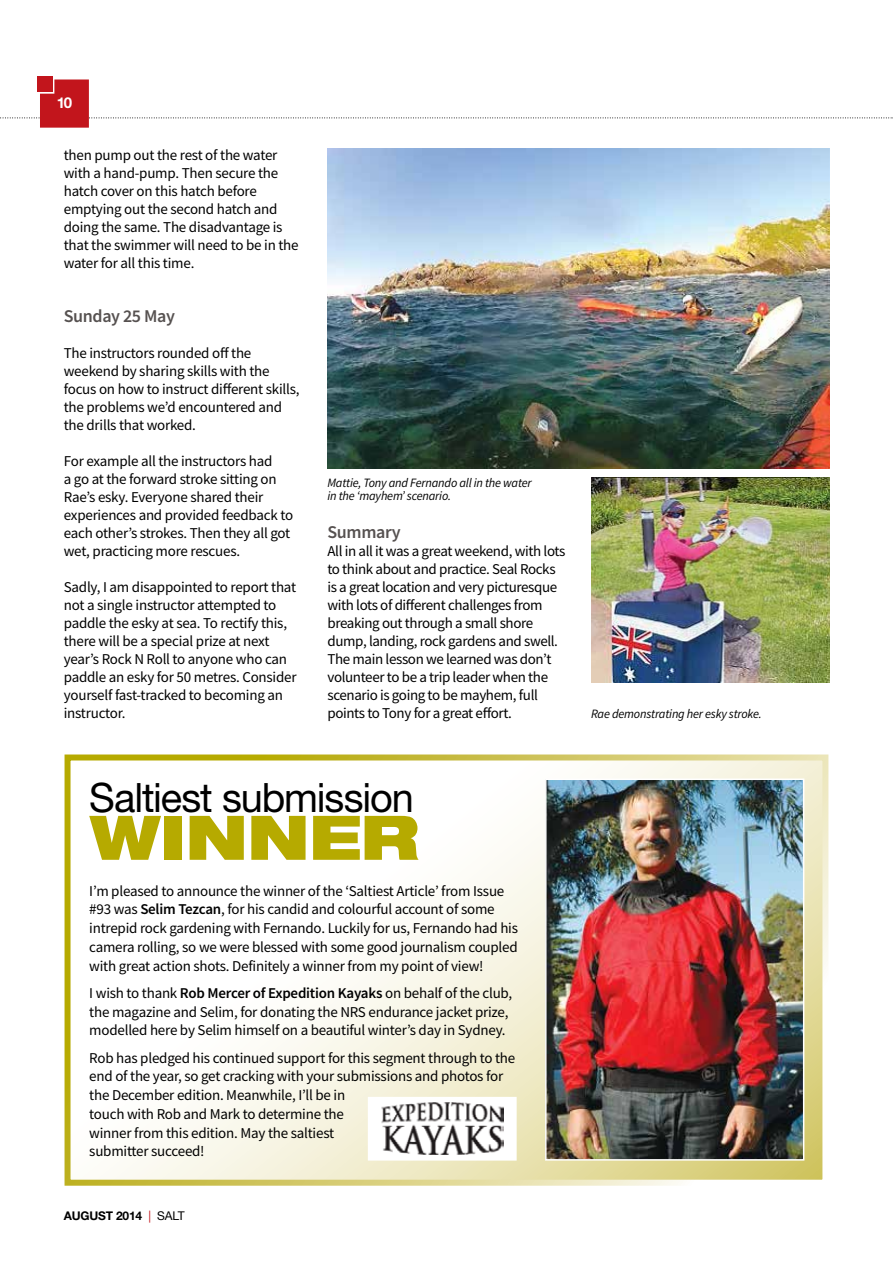
<style>
.page{position:relative;width:893px;height:1263px;background:#fff}
.page>*{position:absolute;margin:0;border:0;box-sizing:border-box;transform-origin:0 0}
.t1{font:900 expanded 61.5px "Helvetica Neue";letter-spacing:-.015em;color:#b6aa00}
.t2{font:40.5px "Helvetica Neue";letter-spacing:-.025em;color:#000}
.t3{font:600 18px "Source Sans Pro";letter-spacing:-.02em;color:#565150}
.t4{font:15px/18px "Source Sans Pro";letter-spacing:-.015em;color:#000}
.t5{font:700 15px "Helvetica Neue";color:#fff}
.t6{font:italic 12.75px/13.5px "Source Sans Pro";letter-spacing:-.015em;color:#000}
.t7{font:700 12px "Helvetica Neue";letter-spacing:-.015em;color:#000}
.s1{font-weight:600}
.s2{font-weight:400;color:#c2151c}
.s3{font-weight:400}
</style>
<div class="page">
<img style="left:327px;top:149px;width:502px;height:320px">
<img style="left:591px;top:477px;width:238px;height:205px">
<svg style="left:111px;top:761px;width:710px;height:418px"></svg>
<div style="left:65px;top:754px;width:763px;height:432px;border:6px solid #fff"></div>
<img style="left:548px;top:781px;width:253px;height:376px">
<div style="left:545px;top:778px;width:259px;height:382px;border:2px solid #fff"></div>
<svg style="left:0;top:79px;width:893px;height:49px"></svg>
<div style="left:37px;top:77px;width:16px;height:15px;background:#c2151c"></div>
<div style="left:368px;top:1097px;width:148px;height:63px;background:#fff"></div>
<img style="left:381px;top:1103px;width:122px;height:52px">
<p class="t5" style="left:57px;top:93px;width:17px">10</p>
<p class="t4" style="left:64px;top:146px;width:236px">then pump out the rest of the water with a hand-pump. Then secure the hatch cover on this hatch before emptying out the second hatch and doing the same. The disadvantage is that the swimmer will need to be in the water for all this time.</p>
<p class="t3" style="left:64px;top:304px;width:113px">Sunday 25 May</p>
<p class="t4" style="left:64px;top:344px;width:237px">The instructors rounded off the weekend by sharing skills with the focus on how to instruct different skills, the problems we’d encountered and the drills that worked.</p>
<p class="t4" style="left:64px;top:452px;width:231px">For example all the instructors had<br>a go at the forward stroke sitting on Rae’s esky. Everyone shared their experiences and provided feedback to each other’s strokes. Then they all got wet, practicing more rescues.</p>
<p class="t4" style="left:64px;top:578px;width:234px">Sadly, I am disappointed to report that not a single instructor attempted to paddle the esky at sea. To rectify this, there will be a special prize at next year’s Rock N Roll to anyone who can paddle an esky for 50 metres. Consider yourself fast-tracked to becoming an instructor.</p>
<p class="t6" style="left:327px;top:476px;width:206px">Mattie, Tony and Fernando all in the water in the ‘mayhem’ scenario.</p>
<p class="t3" style="left:327px;top:520px;width:75px">Summary</p>
<p class="t4" style="left:327px;top:542px;width:239px">All in all it was a great weekend, with lots to think about and practice. Seal Rocks is a great location and very picturesque with lots of different challenges from breaking out through a small shore dump, landing, rock gardens and swell.<br>The main lesson we learned was don’t volunteer to be a trip leader when the scenario is going to be mayhem, full points to Tony for a great effort.</p>
<h2 class="t2" style="left:89px;top:773px;width:326px">Saltiest submission</h2>
<h1 class="t1" style="left:89px;top:798px;width:332px">WINNER</h1>
<p class="t4" style="left:89px;top:881px;width:430px;line-height:18.8px">I’m pleased to announce the winner of the ‘Saltiest Article’ from Issue #93 was <span class="s1">Selim Tezcan</span>, for his candid and colourful account of some intrepid rock gardening with Fernando. Luckily for us, Fernando had his camera rolling, so we were blessed with some good journalism coupled with great action shots. Definitely a winner from my point of view!</p>
<p class="t4" style="left:89px;top:983px;width:424px;line-height:18.8px">I wish to thank <span class="s1">Rob Mercer of Expedition Kayaks</span> on behalf of the club, the magazine and Selim, for donating the NRS endurance jacket prize, modelled here by Selim himself on a beautiful winter’s day in Sydney.</p>
<p class="t4" style="left:89px;top:1048px;width:427px;line-height:18.8px">Rob has pledged his continued support for this segment through to the end of the year, so get cracking with your submissions and photos for the December edition. Meanwhile, I’ll be in<br>touch with Rob and Mark to determine the<br>winner from this edition. May the saltiest<br>submitter succeed!</p>
<p class="t7" style="left:64px;top:1209px;width:122px">AUGUST 2014 <span class="s2">|</span> <span class="s3">SALT</span></p>
<p class="t6" style="left:591px;top:707px;width:172px">Rae demonstrating her esky stroke.</p>
</div>
